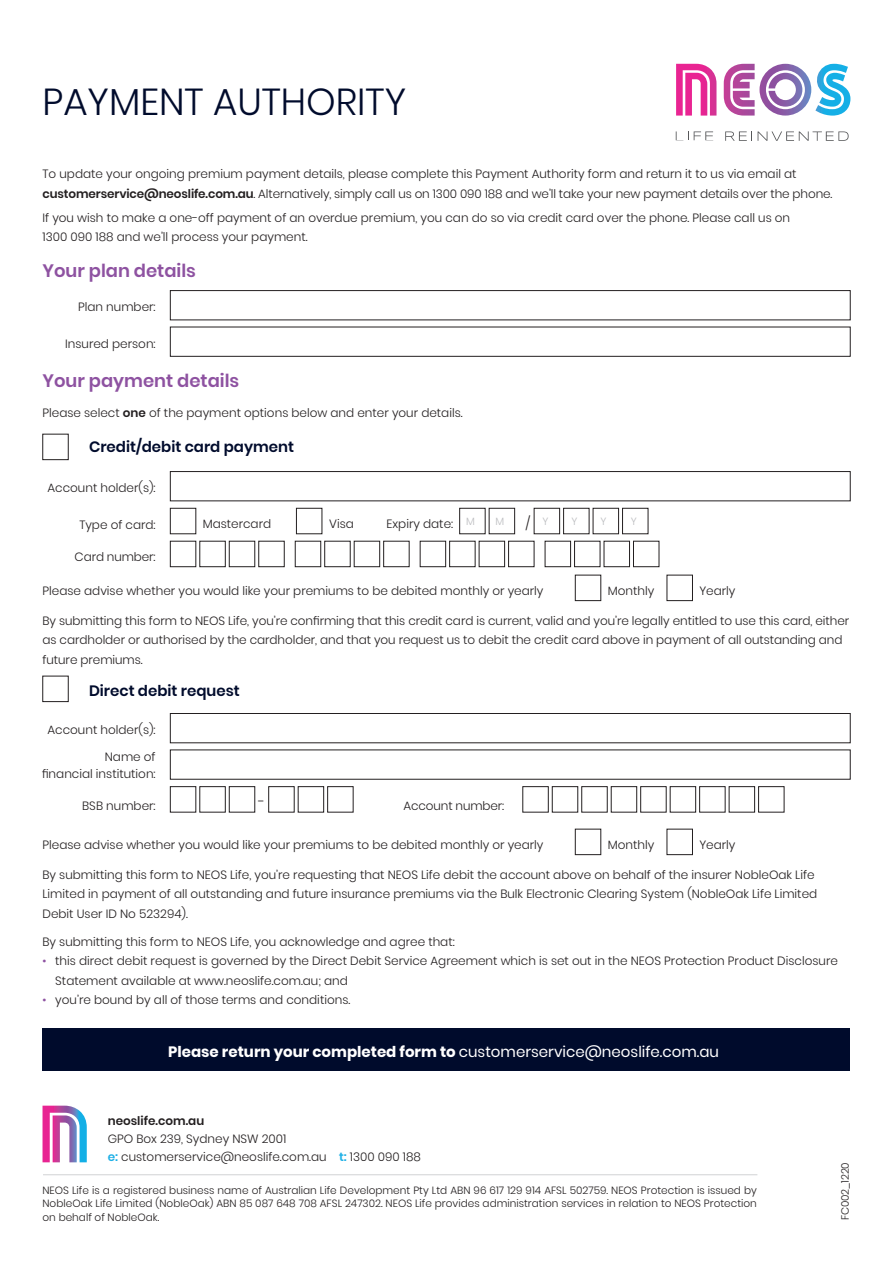
<style>
.page{position:relative;width:893px;height:1263px;background:#fff}
.page>*{position:absolute;margin:0;border:0;box-sizing:border-box;transform-origin:0 0}
.t1{font:300 37.5px "Poppins";color:#000b2c}
.NEOS_section_header{font:600 18px "Poppins";color:#8e52a1}
.NEOS_body_copy{font:700 15px "Poppins";color:#fff}
.Header_3_blue{font:600 15px "Poppins";color:#000b2c}
.t2{font:300 13.5px "Poppins";color:#231f20}
.NEOS_body_copy-2{font:300 12px/19.5px "Poppins";color:#231f20}
.NEOS_body_copy-3{font:300 10.5px/13.5px "Poppins";color:#231f20;text-align:justify}
.t3{font:300 10.5px "Poppins";color:#bcbdc0}
.s1{font-weight:600}
.s2{color:#8e52a1}
.s3{font-weight:400}
.s4{font-weight:600;color:#1fb0e6}
</style>
<div class="page">
<svg style="left:676px;top:64px;width:174px;height:52px"></svg>
<svg style="left:676px;top:131px;width:37px;height:9px"></svg>
<svg style="left:725px;top:131px;width:27px;height:9px"></svg>
<svg style="left:758px;top:131px;width:91px;height:9px"></svg>
<div style="left:170px;top:290px;width:680px;height:30px;border:1px solid #231f20"></div>
<div style="left:170px;top:327px;width:680px;height:30px;border:1px solid #231f20"></div>
<div style="left:170px;top:471px;width:680px;height:30px;border:1px solid #231f20"></div>
<div style="left:170px;top:508px;width:26px;height:26px;border:1px solid #231f20"></div>
<div style="left:296px;top:508px;width:26px;height:26px;border:1px solid #231f20"></div>
<div style="left:459px;top:508px;width:26px;height:26px;border:1px solid #231f20"></div>
<div style="left:489px;top:508px;width:26px;height:26px;border:1px solid #231f20"></div>
<div style="left:534px;top:508px;width:26px;height:26px;border:1px solid #231f20"></div>
<div style="left:563px;top:508px;width:26px;height:26px;border:1px solid #231f20"></div>
<div style="left:593px;top:508px;width:26px;height:26px;border:1px solid #231f20"></div>
<div style="left:622px;top:508px;width:26px;height:26px;border:1px solid #231f20"></div>
<div style="left:170px;top:541px;width:26px;height:26px;border:1px solid #231f20"></div>
<div style="left:200px;top:541px;width:26px;height:26px;border:1px solid #231f20"></div>
<div style="left:229px;top:541px;width:26px;height:26px;border:1px solid #231f20"></div>
<div style="left:258px;top:541px;width:26px;height:26px;border:1px solid #231f20"></div>
<div style="left:295px;top:541px;width:26px;height:26px;border:1px solid #231f20"></div>
<div style="left:324px;top:541px;width:26px;height:26px;border:1px solid #231f20"></div>
<div style="left:354px;top:541px;width:26px;height:26px;border:1px solid #231f20"></div>
<div style="left:383px;top:541px;width:26px;height:26px;border:1px solid #231f20"></div>
<div style="left:420px;top:541px;width:26px;height:26px;border:1px solid #231f20"></div>
<div style="left:449px;top:541px;width:26px;height:26px;border:1px solid #231f20"></div>
<div style="left:479px;top:541px;width:26px;height:26px;border:1px solid #231f20"></div>
<div style="left:508px;top:541px;width:26px;height:26px;border:1px solid #231f20"></div>
<div style="left:545px;top:541px;width:26px;height:26px;border:1px solid #231f20"></div>
<div style="left:574px;top:541px;width:26px;height:26px;border:1px solid #231f20"></div>
<div style="left:604px;top:541px;width:26px;height:26px;border:1px solid #231f20"></div>
<div style="left:633px;top:541px;width:26px;height:26px;border:1px solid #231f20"></div>
<div style="left:575px;top:575px;width:26px;height:26px;border:1px solid #231f20"></div>
<div style="left:667px;top:575px;width:26px;height:26px;border:1px solid #231f20"></div>
<div style="left:575px;top:829px;width:26px;height:26px;border:1px solid #231f20"></div>
<div style="left:667px;top:829px;width:26px;height:26px;border:1px solid #231f20"></div>
<div style="left:170px;top:713px;width:680px;height:30px;border:1px solid #231f20"></div>
<div style="left:170px;top:786px;width:26px;height:26px;border:1px solid #231f20"></div>
<div style="left:200px;top:786px;width:26px;height:26px;border:1px solid #231f20"></div>
<div style="left:229px;top:786px;width:26px;height:26px;border:1px solid #231f20"></div>
<div style="left:268px;top:786px;width:26px;height:26px;border:1px solid #231f20"></div>
<div style="left:298px;top:786px;width:26px;height:26px;border:1px solid #231f20"></div>
<div style="left:327px;top:786px;width:26px;height:26px;border:1px solid #231f20"></div>
<div style="left:552px;top:786px;width:26px;height:26px;border:1px solid #231f20"></div>
<div style="left:581px;top:786px;width:26px;height:26px;border:1px solid #231f20"></div>
<div style="left:611px;top:786px;width:26px;height:26px;border:1px solid #231f20"></div>
<div style="left:640px;top:786px;width:26px;height:26px;border:1px solid #231f20"></div>
<div style="left:670px;top:786px;width:26px;height:26px;border:1px solid #231f20"></div>
<div style="left:699px;top:786px;width:26px;height:26px;border:1px solid #231f20"></div>
<div style="left:729px;top:786px;width:26px;height:26px;border:1px solid #231f20"></div>
<div style="left:758px;top:786px;width:26px;height:26px;border:1px solid #231f20"></div>
<div style="left:43px;top:1028px;width:807px;height:42px;background:#000b2c"></div>
<svg style="left:43px;top:1106px;width:44px;height:56px"></svg>
<hr style="left:43px;top:1174px;width:714px;height:1px;background:#d1d2d4">
<p class="t1" style="left:43px;top:80px;width:365px">PAYMENT AUTHORITY</p>
<p class="NEOS_body_copy-2" style="left:43px;top:165px;width:791px">To update your ongoing premium payment details, please complete this Payment Authority form and return it to us via email at <span class="s1">customerservice@neoslife.com.au</span>. Alternatively, simply call us on 1300 090 188 and we’ll take your new payment details over the phone.</p>
<p class="NEOS_body_copy-2" style="left:43px;top:208px;width:749px">If you wish to make a one-off payment of an overdue premium, you can do so via credit card over the phone. Please call us on<br>1300 090 188 and we’ll process your payment.</p>
<p class="NEOS_section_header" style="left:43px;top:260px;width:155px">Your plan details</p>
<p class="NEOS_body_copy-2" style="left:78px;top:297px;width:79px">Plan number:</p>
<p class="NEOS_body_copy-2" style="left:65px;top:334px;width:92px">Insured person:</p>
<p class="NEOS_section_header" style="left:43px;top:370px;width:198px">Your payment details</p>
<p class="NEOS_body_copy-2" style="left:43px;top:403px;width:422px">Please select <span class="s1">one</span> of the payment options below and enter your details.</p>
<p class="Header_3_blue" style="left:89px;top:438px;width:207px">Credit/debit card payment</p>
<p class="NEOS_body_copy-2" style="left:47px;top:478px;width:110px">Account holder(s):</p>
<p class="NEOS_body_copy-2" style="left:79px;top:515px;width:78px">Type of card:</p>
<p class="NEOS_body_copy-2" style="left:75px;top:547px;width:82px">Card number:</p>
<p class="NEOS_body_copy-2" style="left:203px;top:514px;width:70px">Mastercard</p>
<p class="NEOS_body_copy-2" style="left:329px;top:514px;width:26px">Visa</p>
<p class="NEOS_body_copy-2" style="left:387px;top:514px;width:68px">Expiry date:</p>
<p class="t2" style="left:525px;top:515px;width:6px">/</p>
<p class="t3" style="left:466px;top:515px;width:10px">M</p>
<p class="t3" style="left:495px;top:515px;width:10px">M</p>
<p class="t3" style="left:543px;top:515px;width:7px">Y</p>
<p class="t3" style="left:571px;top:515px;width:7px">Y</p>
<p class="t3" style="left:601px;top:515px;width:7px">Y</p>
<p class="t3" style="left:631px;top:515px;width:7px">Y</p>
<p class="NEOS_body_copy-2" style="left:43px;top:581px;width:502px">Please advise whether you would like your premiums to be debited monthly or yearly</p>
<p class="NEOS_body_copy-2" style="left:608px;top:581px;width:48px">Monthly</p>
<p class="NEOS_body_copy-2" style="left:699px;top:581px;width:38px">Yearly</p>
<p class="NEOS_body_copy-2" style="left:43px;top:611px;width:808px">By submitting this form to NEOS Life, you’re confirming that this credit card is current, valid and you’re legally entitled to use this card, either as cardholder or authorised by the cardholder, and that you request us to debit the credit card above in payment of all outstanding and future premiums.</p>
<p class="Header_3_blue" style="left:89px;top:682px;width:152px">Direct debit request</p>
<p class="NEOS_body_copy-2" style="left:47px;top:720px;width:110px">Account holder(s):</p>
<p class="NEOS_body_copy-2" style="left:105px;top:747px;width:52px">Name of</p>
<p class="NEOS_body_copy-2" style="left:42px;top:764px;width:115px">financial institution:</p>
<p class="NEOS_body_copy-2" style="left:82px;top:796px;width:75px">BSB number:</p>
<p class="NEOS_body_copy-2" style="left:404px;top:796px;width:102px">Account number:</p>
<p class="t2" style="left:258px;top:794px;width:8px">-</p>
<p class="NEOS_body_copy-2" style="left:43px;top:835px;width:502px">Please advise whether you would like your premiums to be debited monthly or yearly</p>
<p class="NEOS_body_copy-2" style="left:608px;top:835px;width:48px">Monthly</p>
<p class="NEOS_body_copy-2" style="left:699px;top:835px;width:38px">Yearly</p>
<p class="NEOS_body_copy-2" style="left:43px;top:865px;width:776px">By submitting this form to NEOS Life, you’re requesting that NEOS Life debit the account above on behalf of the insurer NobleOak Life<br>Limited in payment of all outstanding and future insurance premiums via the Bulk Electronic Clearing System (NobleOak Life Limited<br>Debit User ID No 523294).</p>
<p class="NEOS_body_copy-2" style="left:43px;top:932px;width:414px">By submitting this form to NEOS Life, you acknowledge and agree that:</p>
<p class="NEOS_body_copy-2" style="left:55px;top:951px;width:784px;text-indent:-13px"><span class="s2">•</span> this direct debit request is governed by the Direct Debit Service Agreement which is set out in the NEOS Protection Product Disclosure<br>Statement available at www.neoslife.com.au; and</p>
<p class="NEOS_body_copy-2" style="left:43px;top:990px;width:309px"><span class="s2">•</span> you’re bound by all of those terms and conditions.</p>
<p class="NEOS_body_copy" style="left:168px;top:1043px;width:552px">Please return your completed form to <span class="s3">customerservice@neoslife.com.au</span></p>
<p class="NEOS_body_copy-2" style="left:108px;top:1111px;width:315px;line-height:18px"><span class="s1">neoslife.com.au<br></span>GPO Box 239, Sydney NSW 2001<br><span class="s4">e:</span> customerservice@neoslife.com.au <span class="s4">t:</span> 1300 090 188</p>
<p class="NEOS_body_copy-3" style="left:43px;top:1183px;width:716px">NEOS Life is a registered business name of Australian Life Development Pty Ltd ABN 96 617 129 914 AFSL 502759. NEOS Protection is issued by NobleOak Life Limited (NobleOak) ABN 85 087 648 708 AFSL 247302. NEOS Life provides administration services in relation to NEOS Protection on behalf of NobleOak.</p>
<p class="NEOS_body_copy-3" style="left:839px;top:1220px;width:60px;rotate:-90deg">FC002_1220</p>
</div>
